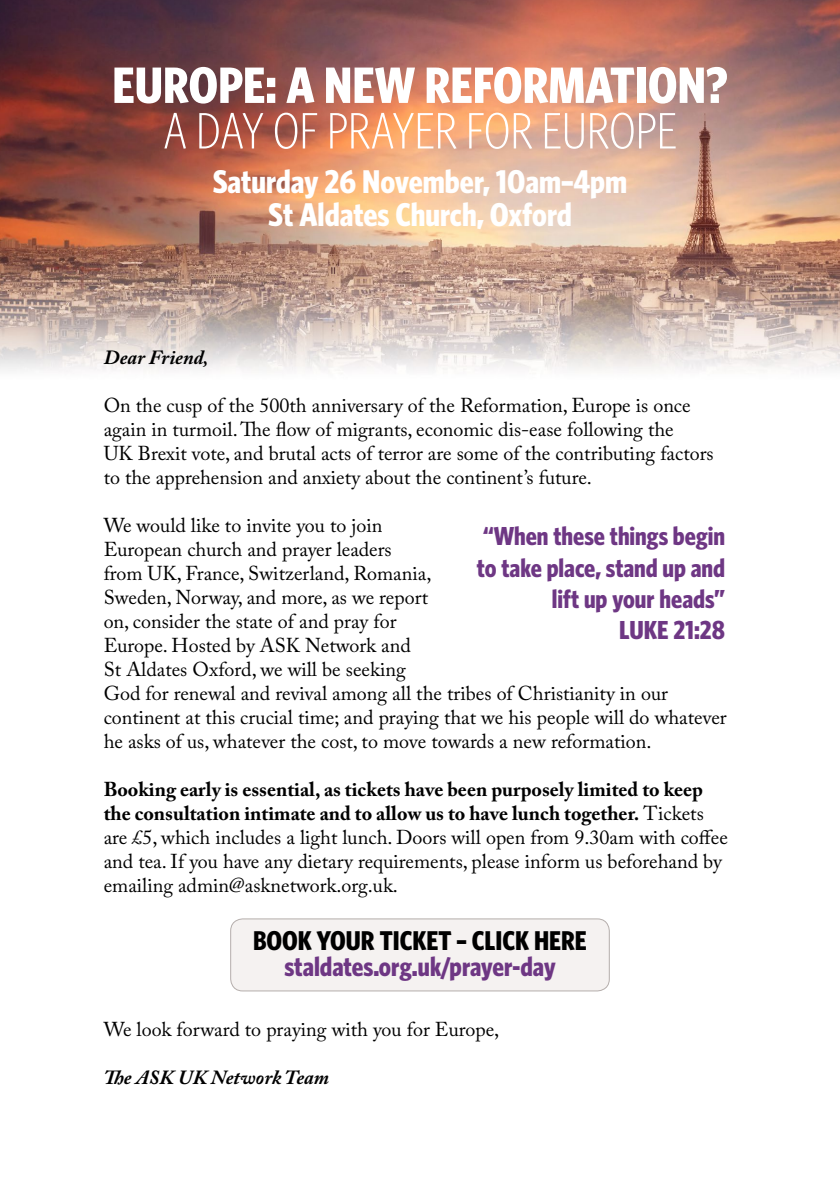
<style>
.page{position:relative;width:840px;height:1191px;background:#fff}
.page>*{position:absolute;margin:0;border:0;box-sizing:border-box;transform-origin:0 0}
.t1{font:700 51.2px "Whitney Condensed";color:#fff}
.t2{font:300 51.2px "Whitney Condensed";color:#fff}
.t3{font:700 33px "Whitney Condensed";color:#fff}
.t4{font:700 27.2px "Whitney Condensed";color:#6e3784}
.t5{font:700 27.2px "Whitney Condensed";color:#000}
.t6{font:700 26.2px/31.4px "Whitney Condensed";color:#6e3784;text-align:right}
.t7{font:20px/24px "Adobe Caslon Pro";color:#000}
.t8{font:italic 700 20px "Adobe Caslon Pro";color:#000}
.s1{font-weight:700}
</style>
<div class="page">
<img style="left:0;top:0;width:839px;height:371px">
<div style="left:230px;top:919px;width:379px;height:72px;background:#f5f2f1;border-radius:12px"></div>
<div style="left:230px;top:918px;width:379px;height:73px;border:1px solid #b5aeac;border-radius:12px"></div>
<p class="t1" style="left:112px;top:52px;width:616px">EUROPE: A NEW REFORMATION?</p>
<p class="t2" style="left:163px;top:101px;width:515px">A DAY OF PRAYER FOR EUROPE</p>
<p class="t3" style="left:213px;top:161px;width:416px">Saturday 26 November, 10am–4pm</p>
<p class="t3" style="left:268px;top:194px;width:305px">St Aldates Church, Oxford</p>
<p class="t8" style="left:104px;top:345px;width:106px">Dear Friend,</p>
<p class="t7" style="left:104px;top:393px;width:611px">On the cusp of the 500th anniversary of the Reformation, Europe is once again in turmoil. The flow of migrants, economic dis-ease following the<br>UK Brexit vote, and brutal acts of terror are some of the contributing factors to the apprehension and anxiety about the continent’s future.</p>
<p class="t7" style="left:104px;top:513px;width:624px">We would like to invite you to join<br>European church and prayer leaders<br>from UK, France, Switzerland, Romania,<br>Sweden, Norway, and more, as we report<br>on, consider the state of and pray for<br>Europe. Hosted by ASK Network and<br>St Aldates Oxford, we will be seeking<br>God for renewal and revival among all the tribes of Christianity in our continent at this crucial time; and praying that we his people will do whatever he asks of us, whatever the cost, to move towards a new reformation.</p>
<p class="t7" style="left:104px;top:777px;width:625px"><span class="s1">Booking early is essential, as tickets have been purposely limited to keep the consultation intimate and to allow us to have lunch together.</span> Tickets are £5, which includes a light lunch. Doors will open from 9.30am with coffee and tea. If you have any dietary requirements, please inform us beforehand by emailing admin@asknetwork.org.uk.</p>
<p class="t6" style="left:476px;top:519px;width:249px">“When these things begin to take place, stand up and lift up your heads”</p>
<p class="t6" style="left:618px;top:613px;width:107px">LUKE 21:28</p>
<p class="t5" style="left:253px;top:923px;width:335px">BOOK YOUR TICKET – CLICK HERE</p>
<p class="t4" style="left:284px;top:949px;width:272px">staldates.org.uk/prayer-day</p>
<p class="t7" style="left:104px;top:1017px;width:397px">We look forward to praying with you for Europe,</p>
<p class="t8" style="left:104px;top:1065px;width:227px">The ASK UK Network Team</p>
</div>
